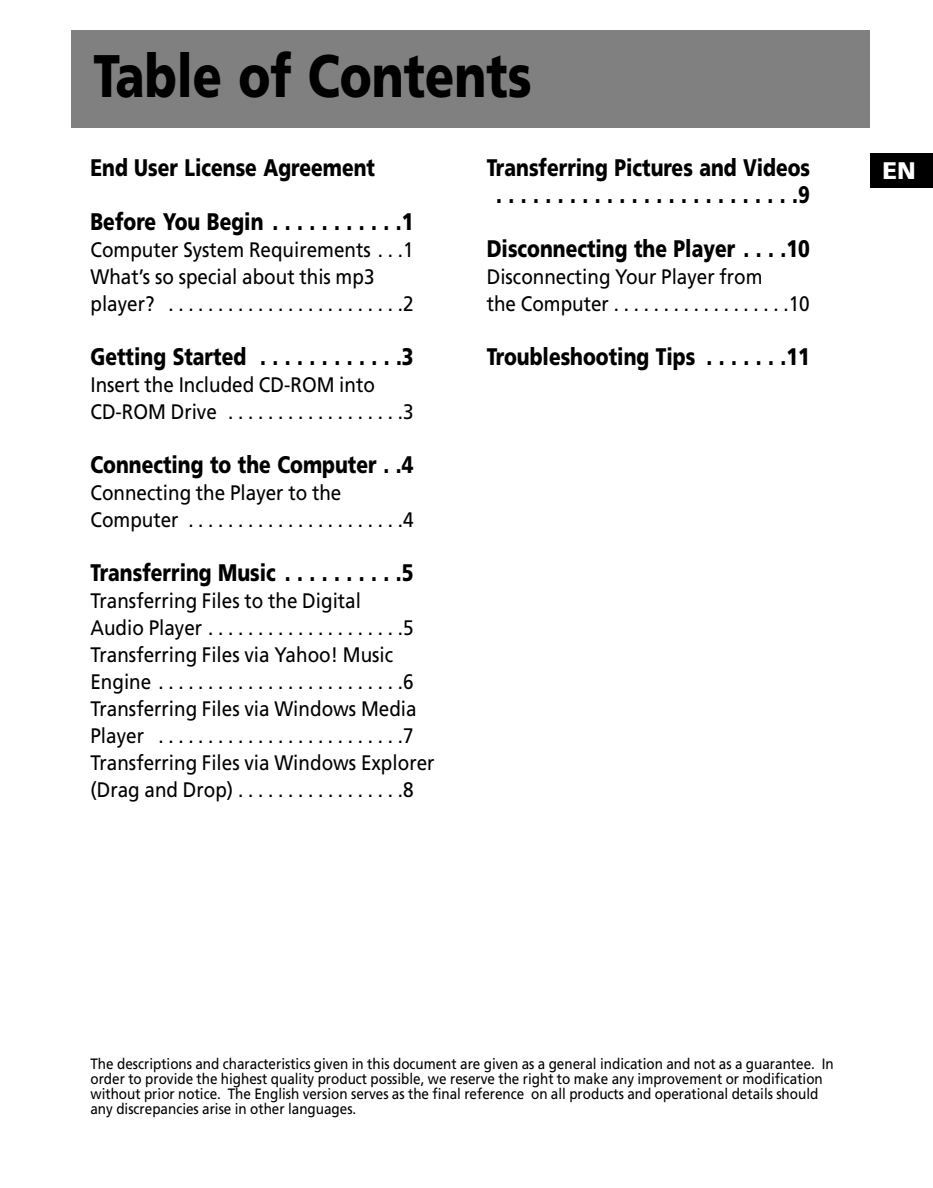
<style>
.page{position:relative;width:933px;height:1188px;background:#fff}
.page>*{position:absolute;margin:0;border:0;box-sizing:border-box;transform-origin:0 0}
.t1{font:900 60px "Frutiger";color:#000;scale:.8 1}
.t2{font:900 24px/27px "Frutiger";color:#000;text-align:center;scale:.8 1}
.t3{font:900 24px "Frutiger";color:#fff}
.t4{font:21px/27px "Frutiger";color:#000;scale:.9 1}
.t5{font:15px/15px "Frutiger";color:#000;scale:.9 1}
</style>
<div class="page">
<div style="left:71px;top:30px;width:799px;height:98px;background:#808080"></div>
<div style="left:871px;top:153px;width:62px;height:34px;background:#000"></div>
<h1 class="t1" style="left:94px;top:52px;width:549px">Table of Contents</h1>
<p class="t2" style="left:90px;top:156px;width:357px">End User License Agreement</p>
<p class="t2" style="left:90px;top:210px;width:405px">Before You Begin . . . . . . . . . . .1</p>
<p class="t4" style="left:90px;top:238px;width:361px">Computer System Requirements . . .1<br>What’s so special about this mp3 player? . . . . . . . . . . . . . . . . . . . . . . . .2</p>
<p class="t2" style="left:90px;top:345px;width:405px">Getting Started . . . . . . . . . . . .3</p>
<p class="t4" style="left:90px;top:373px;width:360px">Insert the Included CD-ROM into<br>CD-ROM Drive . . . . . . . . . . . . . . . . . .3</p>
<p class="t2" style="left:90px;top:453px;width:405px">Connecting to the Computer . .4</p>
<p class="t4" style="left:90px;top:481px;width:361px">Connecting the Player to the<br>Computer . . . . . . . . . . . . . . . . . . . . . .4</p>
<p class="t2" style="left:90px;top:561px;width:405px">Transferring Music . . . . . . . . . .5</p>
<p class="t4" style="left:90px;top:589px;width:384px">Transferring Files to the Digital<br>Audio Player . . . . . . . . . . . . . . . . . . . .5<br>Transferring Files via Yahoo! Music Engine . . . . . . . . . . . . . . . . . . . . . . . . .6<br>Transferring Files via Windows Media Player . . . . . . . . . . . . . . . . . . . . . . . . .7<br>Transferring Files via Windows Explorer (Drag and Drop) . . . . . . . . . . . . . . . . .8</p>
<p class="t2" style="left:487px;top:156px;width:406px">Transferring Pictures and Videos . . . . . . . . . . . . . . . . . . . . . . . . .9</p>
<p class="t2" style="left:487px;top:237px;width:405px">Disconnecting the Player . . . .10</p>
<p class="t4" style="left:487px;top:265px;width:361px">Disconnecting Your Player from<br>the Computer . . . . . . . . . . . . . . . . . .10</p>
<p class="t2" style="left:487px;top:345px;width:405px">Troubleshooting Tips . . . . . . .11</p>
<p class="t3" style="left:883px;top:161px;width:35px">EN</p>
<p class="t5" style="left:90px;top:1057px;width:827px">The descriptions and characteristics given in this document are given as a general indication and not as a guarantee. In order to provide the highest quality product possible, we reserve the right to make any improvement or modification without prior notice. The English version serves as the final reference on all products and operational details should any discrepancies arise in other languages.</p>
</div>
